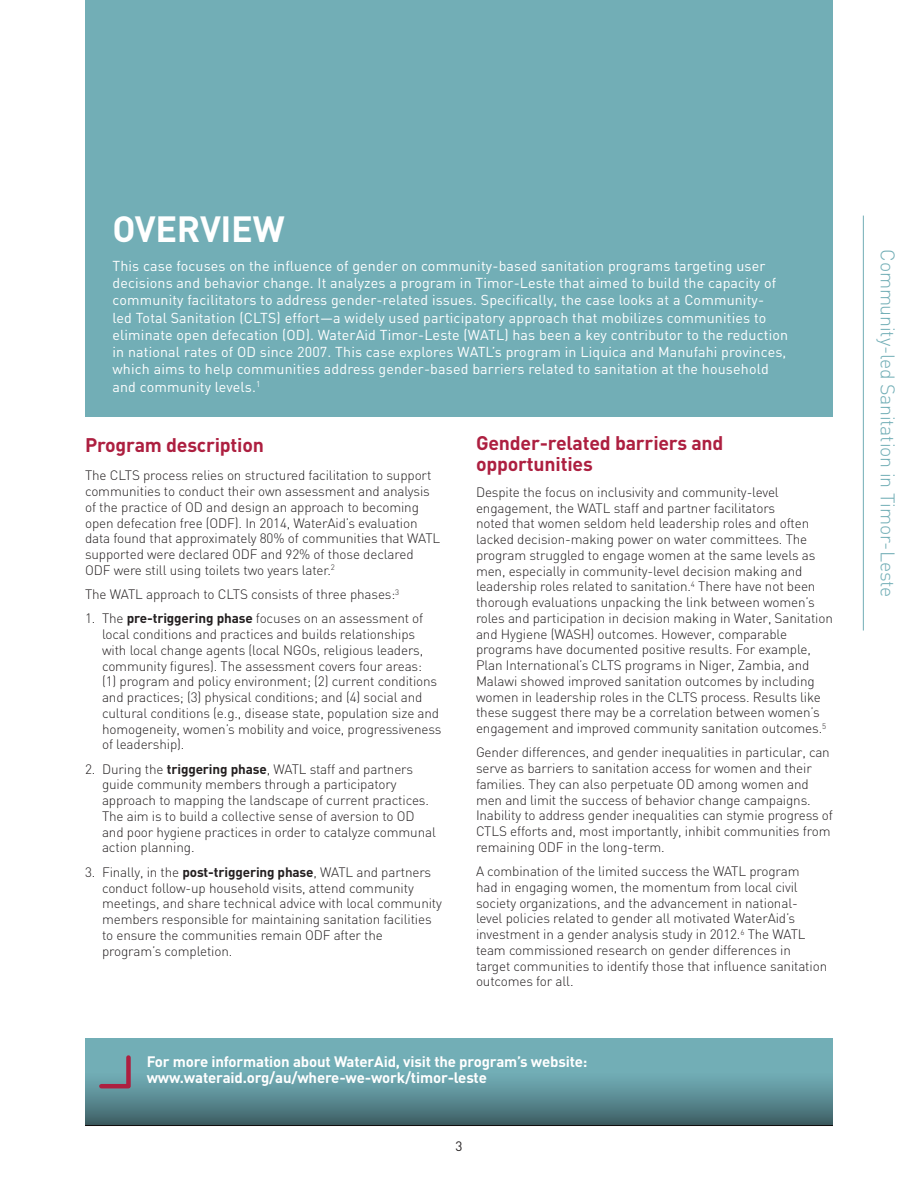
<style>
.page{position:relative;width:918px;height:1188px;background:#fff}
.page>*{position:absolute;margin:0;border:0;box-sizing:border-box;transform-origin:0 0}
._01__Body_Copy{font:700 36px "DIN";letter-spacing:-.01em;color:#fff}
.sub_headline{font:700 19.5px/21px "DIN";letter-spacing:-.01em;color:#ad1f40}
.t1{font:300 19.5px "DIN";letter-spacing:-.01em;color:#72aeb6}
._01__Body_Copy-2{font:700 15px/15.8px "DIN";letter-spacing:-.01em;color:#fff}
._01__Body_Copy-3{font:14.25px/17.2px "DIN";letter-spacing:.01em;color:#fff}
._01__Body_Copy-4{font:300 13.5px/15.8px "DIN";letter-spacing:-.01em;color:#231f20}
.t2{font:13.5px "DIN";color:#231f20}
.s1{font-weight:700}
</style>
<div class="page">
<hr style="left:85px;top:1125px;width:748px;height:1px;background:#231f20">
<hr style="left:863px;top:216px;width:1px;height:415px;background:#72aeb6">
<div style="left:85px;top:0;width:748px;height:416px;background:#72aeb6"></div>
<div style="left:85px;top:1039px;width:748px;height:86px;background:#72aeb6"></div>
<div style="left:85px;top:1071px;width:748px;height:54px;background:linear-gradient(to bottom,#75b4be,#3f6066)"></div>
<svg style="left:97px;top:1055px;width:36px;height:36px"></svg>
<p class="_01__Body_Copy" style="left:112px;top:206px;width:174px">OVERVIEW</p>
<p class="_01__Body_Copy-3" style="left:112px;top:257px;width:677px">This case focuses on the influence of gender on community-based sanitation programs targeting user decisions and behavior change. It analyzes a program in Timor-Leste that aimed to build the capacity of community facilitators to address gender-related issues. Specifically, the case looks at a Community-<br>led Total Sanitation (CLTS) effort—a widely used participatory approach that mobilizes communities to eliminate open defecation (OD). WaterAid Timor-Leste (WATL) has been a key contributor to the reduction in national rates of OD since 2007. This case explores WATL’s program in Liquica and Manufahi provinces, which aims to help communities address gender-based barriers related to sanitation at the household and community levels.<sup>1</sup></p>
<p class="sub_headline" style="left:85px;top:433px;width:181px">Program description</p>
<p class="_01__Body_Copy-4" style="left:85px;top:468px;width:357px">The CLTS process relies on structured facilitation to support communities to conduct their own assessment and analysis of the practice of OD and design an approach to becoming open defecation free (ODF). In 2014, WaterAid’s evaluation data found that approximately 80% of communities that WATL supported were declared ODF and 92% of those declared ODF were still using toilets two years later.<sup>2</sup></p>
<p class="_01__Body_Copy-4" style="left:85px;top:586px;width:316px">The WATL approach to CLTS consists of three phases:<sup>3</sup></p>
<p class="_01__Body_Copy-4" style="left:102px;top:611px;width:341px;text-indent:-17px">1. The <span class="s1">pre-triggering phase</span> focuses on an assessment of local conditions and practices and builds relationships with local change agents (local NGOs, religious leaders, community figures). The assessment covers four areas:<br>(1) program and policy environment; (2) current conditions and practices; (3) physical conditions; and (4) social and cultural conditions (e.g., disease state, population size and homogeneity, women’s mobility and voice, progressiveness of leadership).</p>
<p class="_01__Body_Copy-4" style="left:102px;top:761px;width:335px;text-indent:-17px">2. During the <span class="s1">triggering phase</span>, WATL staff and partners guide community members through a participatory approach to mapping the landscape of current practices.<br>The aim is to build a collective sense of aversion to OD and poor hygiene practices in order to catalyze communal action planning.</p>
<p class="_01__Body_Copy-4" style="left:102px;top:864px;width:341px;text-indent:-17px">3. Finally, in the <span class="s1">post-triggering phase</span>, WATL and partners conduct follow-up household visits, attend community meetings, and share technical advice with local community members responsible for maintaining sanitation facilities to ensure the communities remain ODF after the program’s completion.</p>
<p class="sub_headline" style="left:476px;top:432px;width:249px">Gender-related barriers and opportunities</p>
<p class="_01__Body_Copy-4" style="left:476px;top:484px;width:358px">Despite the focus on inclusivity and community-level engagement, the WATL staff and partner facilitators<br>noted that women seldom held leadership roles and often lacked decision-making power on water committees. The program struggled to engage women at the same levels as men, especially in community-level decision making and leadership roles related to sanitation.<sup>4</sup> There have not been thorough evaluations unpacking the link between women’s roles and participation in decision making in Water, Sanitation and Hygiene (WASH) outcomes. However, comparable programs have documented positive results. For example, Plan International’s CLTS programs in Niger, Zambia, and Malawi showed improved sanitation outcomes by including women in leadership roles in the CLTS process. Results like these suggest there may be a correlation between women’s engagement and improved community sanitation outcomes.<sup>5</sup></p>
<p class="_01__Body_Copy-4" style="left:476px;top:745px;width:358px">Gender differences, and gender inequalities in particular, can serve as barriers to sanitation access for women and their families. They can also perpetuate OD among women and men and limit the success of behavior change campaigns.<br>Inability to address gender inequalities can stymie progress of CTLS efforts and, most importantly, inhibit communities from remaining ODF in the long-term.</p>
<p class="_01__Body_Copy-4" style="left:476px;top:863px;width:353px">A combination of the limited success the WATL program<br>had in engaging women, the momentum from local civil society organizations, and the advancement in national&shy;level policies related to gender all motivated WaterAid’s investment in a gender analysis study in 2012.<sup>6</sup> The WATL team commissioned research on gender differences in target communities to identify those that influence sanitation outcomes for all.</p>
<p class="_01__Body_Copy-2" style="left:147px;top:1053px;width:442px">For more information about WaterAid, visit the program’s website: www.wateraid.org/au/where-we-work/timor-leste</p>
<p class="t2" style="left:455px;top:1138px;width:9px">3</p>
<h2 class="t1" style="left:900px;top:249px;width:349px;rotate:90deg">Community-led Sanitation in Timor-Leste</h2>
</div>
